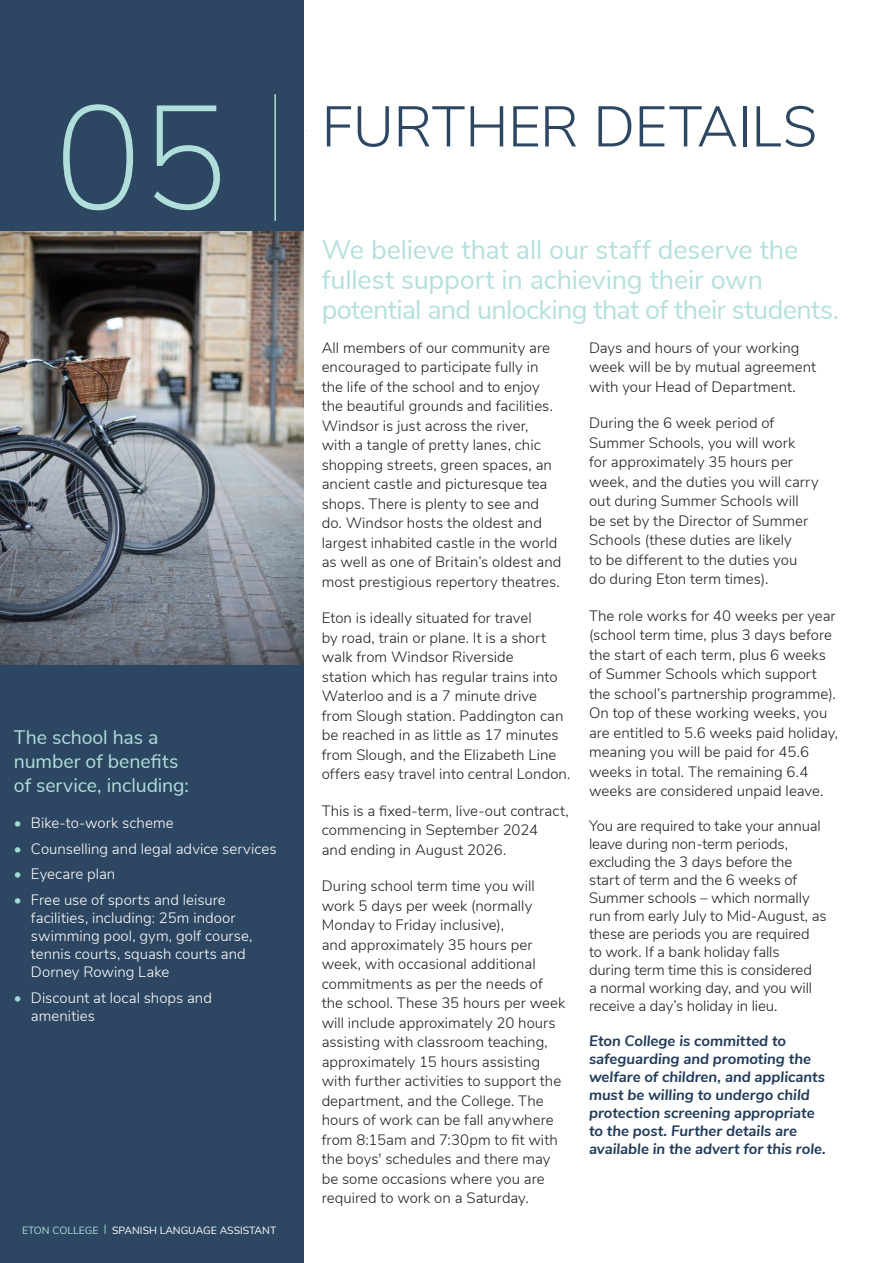
<style>
.page{position:relative;width:893px;height:1263px;background:#fff}
.page>*{position:absolute;margin:0;border:0;box-sizing:border-box;transform-origin:0 0}
.t1{font:200 147px "Nunito Sans";color:#b0dedb}
.Main_Title{font:300 57px "Nunito Sans";letter-spacing:-.005em;color:#2d4661}
.Sub_Title{font:27px/30px "Nunito Sans";letter-spacing:-.01em;color:#b5e0dc}
.Pull_Quote{font:19.5px/24px "Nunito Sans";letter-spacing:-.005em;color:#b0dedb}
.Body_Text_Light{font:300 15px/19.5px "Nunito Sans";color:#231f20}
.t2{font:300 15px/18px "Nunito Sans";color:#fff}
.Body_Text_Light-2{font:italic 700 15px/18px "Nunito Sans";color:#223c59}
.Pull_Quote_Reference{font:10.5px "Nunito Sans";color:#fff}
.s1{color:#a3d9d6}
.s2{color:#acddda}
</style>
<div class="page">
<div style="left:0;top:0;width:304px;height:1263px;background:#2d4661"></div>
<hr style="left:274px;top:94px;width:2px;height:127px;background:#b5e0dc">
<img style="left:0;top:231px;width:304px;height:434px">
<p class="t1" style="left:54px;top:51px;width:176px">05</p>
<p class="Pull_Quote" style="left:14px;top:724px;width:166px">The school has a number of benefits</p>
<p class="Pull_Quote" style="left:14px;top:772px;width:177px">of service, including:</p>
<p class="t2" style="left:14px;top:813px;width:161px"><span class="s1">•</span> Bike-to-work scheme</p>
<p class="t2" style="left:14px;top:838px;width:264px"><span class="s1">•</span> Counselling and legal advice services</p>
<p class="t2" style="left:14px;top:864px;width:103px"><span class="s1">•</span> Eyecare plan</p>
<p class="t2" style="left:31px;top:890px;width:223px;text-indent:-17px"><span class="s1">•</span> Free use of sports and leisure facilities, including: 25m indoor swimming pool, gym, golf course, tennis courts, squash courts and<br>Dorney Rowing Lake</p>
<p class="t2" style="left:31px;top:987px;width:183px;text-indent:-17px"><span class="s1">•</span> Discount at local shops and amenities</p>
<p class="Pull_Quote_Reference" style="left:22px;top:1222px;width:256px"><span class="s2">ETON COLLEGE |</span> SPANISH LANGUAGE ASSISTANT</p>
<p class="Main_Title" style="left:322px;top:85px;width:497px">FURTHER DETAILS</p>
<p class="Sub_Title" style="left:322px;top:232px;width:519px">We believe that all our staff deserve the fullest support in achieving their own potential and unlocking that of their students.</p>
<p class="Body_Text_Light" style="left:322px;top:337px;width:241px">All members of our community are encouraged to participate fully in the life of the school and to enjoy the beautiful grounds and facilities.<br>Windsor is just across the river, with a tangle of pretty lanes, chic shopping streets, green spaces, an ancient castle and picturesque tea shops. There is plenty to see and do. Windsor hosts the oldest and largest inhabited castle in the world as well as one of Britain’s oldest and most prestigious repertory theatres.</p>
<p class="Body_Text_Light" style="left:322px;top:607px;width:250px">Eton is ideally situated for travel<br>by road, train or plane. It is a short walk from Windsor Riverside<br>station which has regular trains into Waterloo and is a 7 minute drive from Slough station. Paddington can be reached in as little as 17 minutes from Slough, and the Elizabeth Line offers easy travel into central London.</p>
<p class="Body_Text_Light" style="left:322px;top:800px;width:249px">This is a fixed-term, live-out contract, commencing in September 2024<br>and ending in August 2026.</p>
<p class="Body_Text_Light" style="left:322px;top:875px;width:245px">During school term time you will work 5 days per week (normally<br>Monday to Friday inclusive),<br>and approximately 35 hours per week, with occasional additional commitments as per the needs of the school. These 35 hours per week will include approximately 20 hours assisting with classroom teaching, approximately 15 hours assisting with further activities to support the department, and the College. The hours of work can be fall anywhere from 8:15am and 7:30pm to fit with the boys' schedules and there may be some occasions where you are required to work on a Saturday.</p>
<p class="Body_Text_Light" style="left:589px;top:337px;width:229px">Days and hours of your working week will be by mutual agreement with your Head of Department.</p>
<p class="Body_Text_Light" style="left:589px;top:412px;width:231px">During the 6 week period of<br>Summer Schools, you will work<br>for approximately 35 hours per week, and the duties you will carry out during Summer Schools will be set by the Director of Summer<br>Schools (these duties are likely<br>to be different to the duties you<br>do during Eton term times).</p>
<p class="Body_Text_Light" style="left:589px;top:605px;width:250px">The role works for 40 weeks per year (school term time, plus 3 days before the start of each term, plus 6 weeks of Summer Schools which support the school’s partnership programme).<br>On top of these working weeks, you are entitled to 5.6 weeks paid holiday, meaning you will be paid for 45.6 weeks in total. The remaining 6.4 weeks are considered unpaid leave.</p>
<p class="Body_Text_Light" style="left:589px;top:816px;width:239px;line-height:18px">You are required to take your annual leave during non-term periods, excluding the 3 days before the start of term and the 6 weeks of<br>Summer schools – which normally run from early July to Mid-August, as these are periods you are required<br>to work. If a bank holiday falls<br>during term time this is considered<br>a normal working day, and you will receive a day’s holiday in lieu.</p>
<p class="Body_Text_Light-2" style="left:589px;top:1031px;width:238px">Eton College is committed to safeguarding and promoting the welfare of children, and applicants must be willing to undergo child protection screening appropriate to the post. Further details are available in the advert for this role.</p>
</div>
